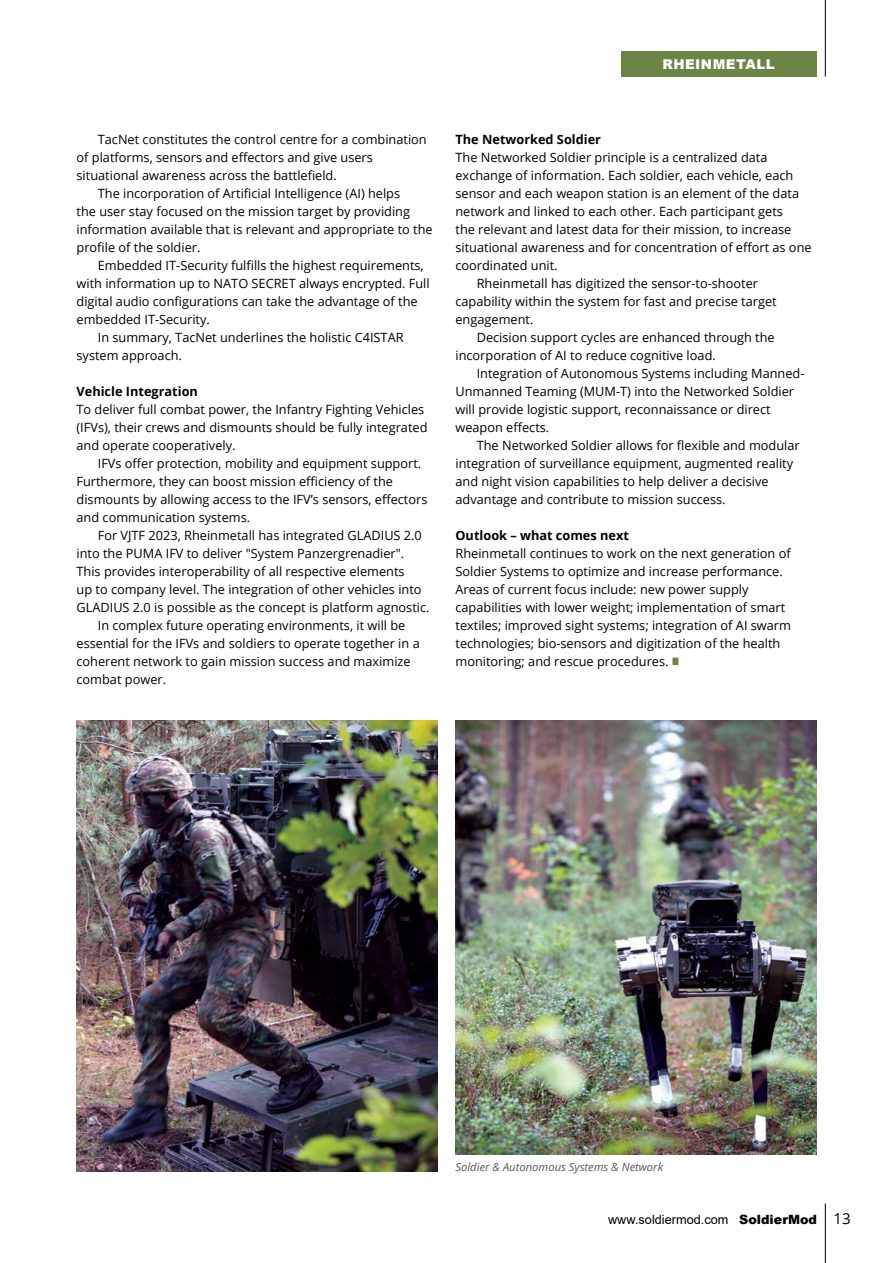
<style>
.page{position:relative;width:893px;height:1263px;background:#fff}
.page>*{position:absolute;margin:0;border:0;box-sizing:border-box;transform-origin:0 0}
.t1{font:900 13.5px "Arial";letter-spacing:.035em;color:#fff}
.t2{font:12.75px/18px "Open Sans";color:#000}
.t3{font:700 12.75px "Open Sans";color:#000}
.t4{font:12.75px "Arial";color:#000}
.t5{font:italic 11.25px "Open Sans";color:#58595b}
.s1{color:#6d8447}
.s2{font-weight:900}
.s3{font-family:"Open Sans";font-size:15px}
</style>
<div class="page">
<hr style="left:825px;top:0;width:1px;height:77px;background:#000">
<hr style="left:825px;top:1203px;width:1px;height:60px;background:#000">
<img style="left:77px;top:720px;width:361px;height:451px">
<div style="left:621px;top:51px;width:195px;height:26px;background:#6d8447"></div>
<img style="left:455px;top:720px;width:362px;height:434px">
<p class="t1" style="left:662px;top:54px;width:114px">RHEINMETALL</p>
<p class="t2" style="left:98px;top:130px;width:330px">TacNet constitutes the control centre for a combination</p>
<p class="t2" style="left:77px;top:148px;width:298px">of platforms, sensors and effectors and give users</p>
<p class="t2" style="left:77px;top:166px;width:262px">situational awareness across the battlefield.</p>
<p class="t2" style="left:98px;top:184px;width:304px">The incorporation of Artificial Intelligence (AI) helps</p>
<p class="t2" style="left:77px;top:202px;width:335px">the user stay focused on the mission target by providing</p>
<p class="t2" style="left:77px;top:220px;width:358px">information available that is relevant and appropriate to the</p>
<p class="t2" style="left:77px;top:238px;width:125px">profile of the soldier.</p>
<p class="t2" style="left:98px;top:256px;width:327px">Embedded IT-Security fulfills the highest requirements,</p>
<p class="t2" style="left:77px;top:274px;width:355px">with information up to NATO SECRET always encrypted. Full</p>
<p class="t2" style="left:77px;top:292px;width:343px">digital audio configurations can take the advantage of the</p>
<p class="t2" style="left:77px;top:310px;width:135px">embedded IT-Security.</p>
<p class="t2" style="left:98px;top:328px;width:307px">In summary, TacNet underlines the holistic C4ISTAR</p>
<p class="t2" style="left:77px;top:346px;width:107px">system approach.</p>
<p class="t3" style="left:77px;top:382px;width:123px">Vehicle Integration</p>
<p class="t2" style="left:77px;top:400px;width:352px">To deliver full combat power, the Infantry Fighting Vehicles (IFVs), their crews and dismounts should be fully integrated and operate cooperatively.</p>
<p class="t2" style="left:77px;top:454px;width:352px;text-indent:21px">IFVs offer protection, mobility and equipment support.<br>Furthermore, they can boost mission efficiency of the dismounts by allowing access to the IFV’s sensors, effectors and communication systems.</p>
<p class="t2" style="left:98px;top:526px;width:326px">For VJTF 2023, Rheinmetall has integrated GLADIUS 2.0</p>
<p class="t2" style="left:77px;top:544px;width:329px">into the PUMA IFV to deliver "System Panzergrenadier".</p>
<p class="t2" style="left:77px;top:562px;width:330px">This provides interoperability of all respective elements</p>
<p class="t2" style="left:77px;top:580px;width:347px">up to company level. The integration of other vehicles into</p>
<p class="t2" style="left:77px;top:598px;width:355px">GLADIUS 2.0 is possible as the concept is platform agnostic.</p>
<p class="t2" style="left:98px;top:616px;width:309px">In complex future operating environments, it will be</p>
<p class="t2" style="left:77px;top:634px;width:345px">essential for the IFVs and soldiers to operate together in a</p>
<p class="t2" style="left:77px;top:652px;width:336px">coherent network to gain mission success and maximize</p>
<p class="t2" style="left:77px;top:670px;width:91px">combat power.</p>
<p class="t3" style="left:455px;top:130px;width:147px">The Networked Soldier</p>
<p class="t2" style="left:455px;top:148px;width:313px">The Networked Soldier principle is a centralized data</p>
<p class="t2" style="left:455px;top:166px;width:339px">exchange of information. Each soldier, each vehicle, each</p>
<p class="t2" style="left:455px;top:184px;width:345px">sensor and each weapon station is an element of the data</p>
<p class="t2" style="left:455px;top:202px;width:329px">network and linked to each other. Each participant gets</p>
<p class="t2" style="left:455px;top:220px;width:337px">the relevant and latest data for their mission, to increase</p>
<p class="t2" style="left:455px;top:238px;width:358px">situational awareness and for concentration of effort as one</p>
<p class="t2" style="left:455px;top:256px;width:104px">coordinated unit.</p>
<p class="t2" style="left:477px;top:274px;width:283px">Rheinmetall has digitized the sensor-to-shooter</p>
<p class="t2" style="left:455px;top:292px;width:323px">capability within the system for fast and precise target</p>
<p class="t2" style="left:455px;top:310px;width:79px">engagement.</p>
<p class="t2" style="left:477px;top:328px;width:300px">Decision support cycles are enhanced through the</p>
<p class="t2" style="left:455px;top:346px;width:262px">incorporation of AI to reduce cognitive load.</p>
<p class="t2" style="left:477px;top:364px;width:329px">Integration of Autonomous Systems including Manned-</p>
<p class="t2" style="left:455px;top:382px;width:340px">Unmanned Teaming (MUM-T) into the Networked Soldier</p>
<p class="t2" style="left:455px;top:400px;width:317px">will provide logistic support, reconnaissance or direct</p>
<p class="t2" style="left:455px;top:418px;width:95px">weapon effects.</p>
<p class="t2" style="left:477px;top:436px;width:325px">The Networked Soldier allows for flexible and modular</p>
<p class="t2" style="left:455px;top:454px;width:339px">integration of surveillance equipment, augmented reality</p>
<p class="t2" style="left:455px;top:472px;width:315px">and night vision capabilities to help deliver a decisive</p>
<p class="t2" style="left:455px;top:490px;width:272px">advantage and contribute to mission success.</p>
<p class="t3" style="left:455px;top:527px;width:175px">Outlook – what comes next</p>
<p class="t2" style="left:455px;top:544px;width:337px">Rheinmetall continues to work on the next generation of Soldier Systems to optimize and increase performance.<br>Areas of current focus include: new power supply capabilities with lower weight; implementation of smart textiles; improved sight systems; integration of AI swarm technologies; bio-sensors and digitization of the health monitoring; and rescue procedures. <span class="s1">■</span></p>
<p class="t5" style="left:455px;top:1159px;width:209px">Soldier &amp; Autonomous Systems &amp; Network</p>
<p class="t4" style="left:608px;top:1211px;width:244px">www.soldiermod.com <span class="s2">SoldierMod</span> <span class="s3">13</span></p>
</div>
